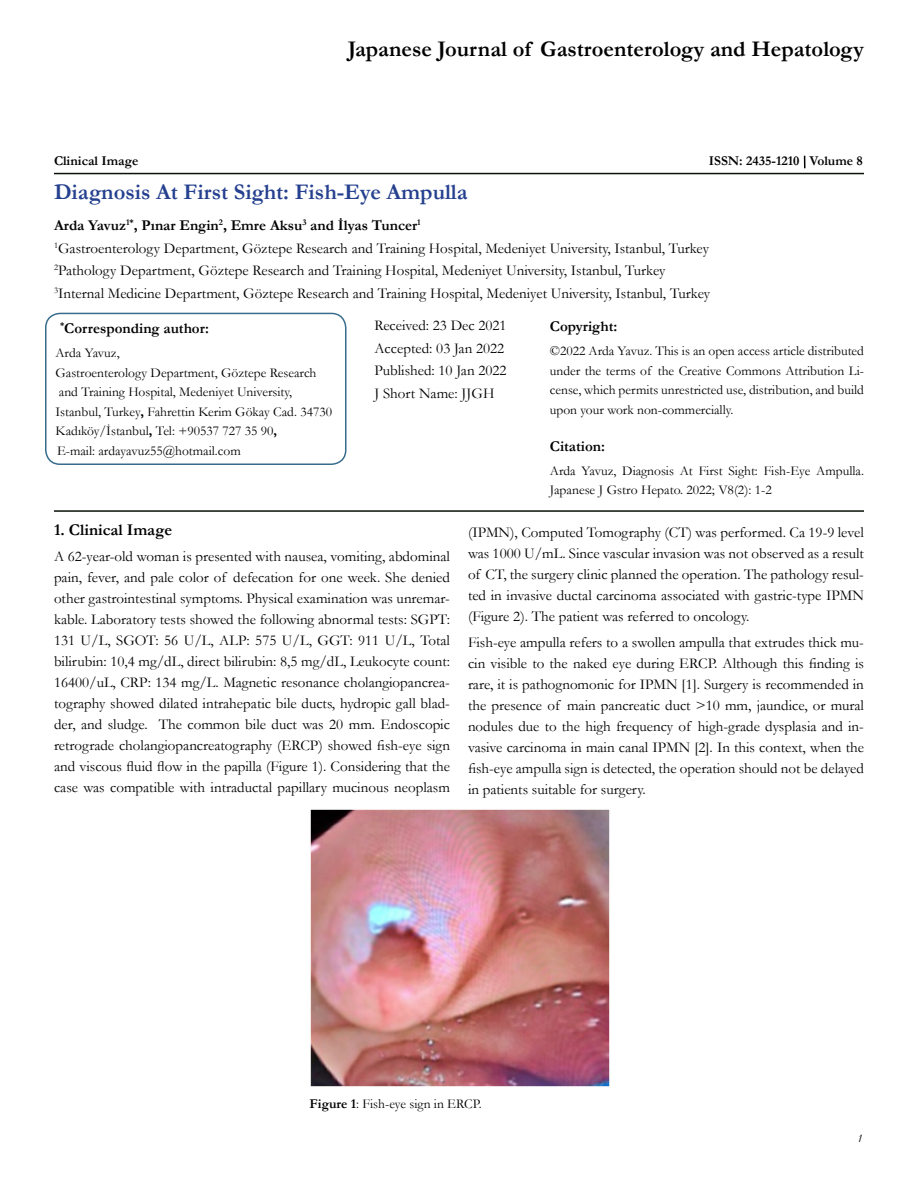
<style>
.page{position:relative;width:918px;height:1188px;background:#fff}
.page>*{position:absolute;margin:0;border:0;box-sizing:border-box;transform-origin:0 0}
.t1{font:700 22.5px "Garamond";color:#000}
.t2{font:700 22.5px "Garamond";color:#25408f}
.t3{font:700 16.5px "Garamond";color:#000}
.t4{font:15px/21px "Garamond";color:#000;text-align:justify}
.t5{font:700 15px "Garamond";color:#000}
.t6{font:13.5px/19.5px "Garamond";color:#000;text-align:justify}
.t7{font:700 13.5px "Garamond";color:#000}
.t8{font:italic 12px "Garamond";color:#000}
.s1{font-weight:700}
</style>
<div class="page">
<hr style="left:54px;top:173px;width:810px;height:1px;background:#081208">
<svg style="left:804px;top:156px;width:2px;height:12px"></svg>
<div style="left:45px;top:313px;width:301px;height:152px;border:2px solid #386c8d;border-radius:14px"></div>
<hr style="left:54px;top:510px;width:810px;height:2px;background:#081208">
<img style="left:310px;top:809px;width:300px;height:278px">
<p class="t1" style="left:348px;top:34px;width:518px">Japanese Journal of Gastroenterology and Hepatology</p>
<p class="t7" style="left:54px;top:151px;width:86px">Clinical Image</p>
<p class="t7" style="left:709px;top:152px;width:155px">ISSN: 2435-1210 Volume 8</p>
<p class="t2" style="left:54px;top:177px;width:415px">Diagnosis At First Sight: Fish-Eye Ampulla</p>
<p class="t5" style="left:54px;top:215px;width:368px">Arda Yavuz<sup>1*</sup>, Pınar Engin<sup>2</sup>, Emre Aksu<sup>3</sup> and İlyas Tuncer<sup>1</sup></p>
<p class="t4" style="left:54px;top:237px;width:657px"><sup>1</sup>Gastroenterology Department, Göztepe Research and Training Hospital, Medeniyet University, Istanbul, Turkey</p>
<p class="t4" style="left:54px;top:260px;width:613px"><sup>2</sup>Pathology Department, Göztepe Research and Training Hospital, Medeniyet University, Istanbul, Turkey</p>
<p class="t4" style="left:54px;top:282px;width:658px"><sup>3</sup>Internal Medicine Department, Göztepe Research and Training Hospital, Medeniyet University, Istanbul, Turkey</p>
<p class="t5" style="left:60px;top:318px;width:150px"><sup>*</sup>Corresponding author:</p>
<p class="t6" style="left:56px;top:343px;width:66px">Arda Yavuz,</p>
<p class="t6" style="left:56px;top:362px;width:262px">Gastroenterology Department, Göztepe Research</p>
<p class="t6" style="left:59px;top:382px;width:235px">and Training Hospital, Medeniyet University,</p>
<p class="t6" style="left:56px;top:401px;width:278px">Istanbul, Turkey<span class="s1">,</span> Fahrettin Kerim Gökay Cad. 34730</p>
<p class="t6" style="left:56px;top:421px;width:223px">Kadıköy/İstanbul<span class="s1">,</span> Tel: +90537 727 35 90<span class="s1">,</span></p>
<p class="t6" style="left:57px;top:440px;width:185px">E-mail: ardayavuz55@hotmail.com</p>
<p class="t4" style="left:374px;top:315px;width:134px">Received: 23 Dec 2021</p>
<p class="t4" style="left:374px;top:337px;width:131px">Accepted: 03 Jan 2022</p>
<p class="t4" style="left:374px;top:360px;width:134px">Published: 10 Jan 2022</p>
<p class="t4" style="left:374px;top:382px;width:122px">J Short Name: JJGH</p>
<p class="t5" style="left:550px;top:316px;width:69px">Copyright:</p>
<p class="t6" style="left:550px;top:341px;width:316px">©2022 Arda Yavuz. This is an open access article distributed under the terms of the Creative Commons Attribution Li&shy;cense, which permits unrestricted use, distribution, and build upon your work non-commercially.</p>
<p class="t5" style="left:550px;top:436px;width:57px">Citation:</p>
<p class="t6" style="left:550px;top:460px;width:316px">Arda Yavuz, Diagnosis At First Sight: Fish-Eye Ampulla.<br>Japanese J Gstro Hepato. 2022; V8(2): 1-2</p>
<p class="t3" style="left:54px;top:519px;width:120px">1. Clinical Image</p>
<p class="t4" style="left:54px;top:545px;width:398px">A 62-year-old woman is presented with nausea, vomiting, abdominal pain, fever, and pale color of defecation for one week. She denied other gastrointestinal symptoms. Physical examination was unremar&shy;kable. Laboratory tests showed the following abnormal tests: SGPT:<br>131 U/L, SGOT: 56 U/L, ALP: 575 U/L, GGT: 911 U/L, Total bilirubin: 10,4 mg/dL, direct bilirubin: 8,5 mg/dL, Leukocyte count:<br>16400/uL, CRP: 134 mg/L. Magnetic resonance cholangiopancrea&shy;tography showed dilated intrahepatic bile ducts, hydropic gall blad&shy;der, and sludge. The common bile duct was 20 mm. Endoscopic retrograde cholangiopancreatography (ERCP) showed fish-eye sign and viscous fluid flow in the papilla (Figure 1). Considering that the case was compatible with intraductal papillary mucinous neoplasm</p>
<p class="t4" style="left:468px;top:522px;width:398px">(IPMN), Computed Tomography (CT) was performed. Ca 19-9 level was 1000 U/mL. Since vascular invasion was not observed as a result of CT, the surgery clinic planned the operation. The pathology resul&shy;ted in invasive ductal carcinoma associated with gastric-type IPMN (Figure 2). The patient was referred to oncology.</p>
<p class="t4" style="left:468px;top:631px;width:398px">Fish-eye ampulla refers to a swollen ampulla that extrudes thick mu&shy;cin visible to the naked eye during ERCP. Although this finding is rare, it is pathognomonic for IPMN [1]. Surgery is recommended in the presence of main pancreatic duct &gt;10 mm, jaundice, or mural nodules due to the high frequency of high-grade dysplasia and in&shy;vasive carcinoma in main canal IPMN [2]. In this context, when the fish-eye ampulla sign is detected, the operation should not be delayed in patients suitable for surgery.</p>
<p class="t6" style="left:310px;top:1093px;width:174px"><span class="s1">Figure 1</span>: Fish-eye sign in ERCP.</p>
<p class="t8" style="left:857px;top:1130px;width:7px">1</p>
</div>
